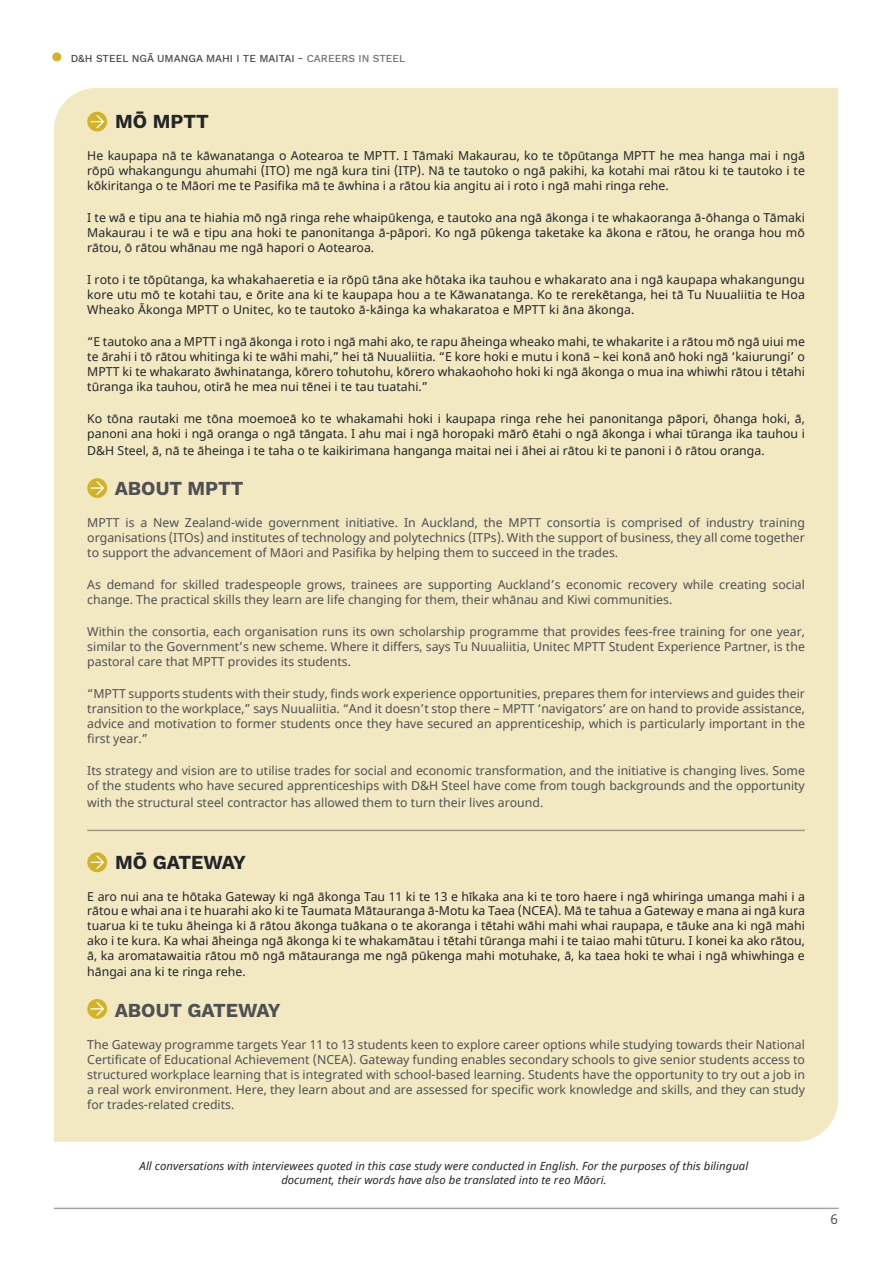
<style>
.page{position:relative;width:893px;height:1263px;background:#fff}
.page>*{position:absolute;margin:0;border:0;box-sizing:border-box;transform-origin:0 0}
.t1{font:700 19.5px "Work Sans";color:#4f5053}
.t2{font:700 19.5px "Work Sans";color:#222529}
.t3{font:13.5px "Noto Sans";color:#4f5053}
.t4{font:12.3px/15px "Noto Sans";color:#222529;text-align:justify}
.t5{font:12.3px/15px "Noto Sans";color:#4f5053;text-align:justify}
.t6{font:italic 11.25px/13.5px "Noto Sans";letter-spacing:.005em;color:#222529;text-align:center}
.t7{font:500 10.5px "Work Sans";color:#42484f}
.s1{color:#6e6f73}
</style>
<div class="page">
<div style="left:54px;top:88px;width:784px;height:1054px;background:#f2e8c2"></div>
<hr style="left:54px;top:1208px;width:785px;height:1px;background:#484848">
<div style="left:52px;top:52px;width:9px;height:9px;background:#d2b327;border-radius:50%"></div>
<svg style="left:87px;top:478px;width:20px;height:20px"></svg>
<svg style="left:91px;top:481px;width:13px;height:14px"></svg>
<svg style="left:87px;top:112px;width:20px;height:19px"></svg>
<svg style="left:91px;top:115px;width:13px;height:13px"></svg>
<hr style="left:87px;top:830px;width:718px;height:1px;background:#484848">
<svg style="left:87px;top:852px;width:20px;height:20px"></svg>
<svg style="left:91px;top:856px;width:13px;height:13px"></svg>
<svg style="left:87px;top:999px;width:20px;height:20px"></svg>
<svg style="left:91px;top:1002px;width:13px;height:13px"></svg>
<p class="t7" style="left:71px;top:50px;width:336px">D&amp;H STEEL NGĀ UMANGA MAHI I TE MAITAI - <span class="s1">CAREERS IN STEEL</span></p>
<h1 class="t2" style="left:115px;top:107px;width:95px">MŌ MPTT</h1>
<p class="t4" style="left:87px;top:149px;width:719px">He kaupapa nā te kāwanatanga o Aotearoa te MPTT. I Tāmaki Makaurau, ko te tōpūtanga MPTT he mea hanga mai i ngā rōpū whakangungu ahumahi (ITO) me ngā kura tini (ITP). Nā te tautoko o ngā pakihi, ka kotahi mai rātou ki te tautoko i te kōkiritanga o te Māori me te Pasifika mā te āwhina i a rātou kia angitu ai i roto i ngā mahi ringa rehe.</p>
<p class="t4" style="left:87px;top:211px;width:719px">I te wā e tipu ana te hiahia mō ngā ringa rehe whaipūkenga, e tautoko ana ngā ākonga i te whakaoranga ā-ōhanga o Tāmaki Makaurau i te wā e tipu ana hoki te panonitanga ā-pāpori. Ko ngā pūkenga taketake ka ākona e rātou, he oranga hou mō rātou, ō rātou whānau me ngā hapori o Aotearoa.</p>
<p class="t4" style="left:87px;top:273px;width:719px">I roto i te tōpūtanga, ka whakahaeretia e ia rōpū tāna ake hōtaka ika tauhou e whakarato ana i ngā kaupapa whakangungu kore utu mō te kotahi tau, e ōrite ana ki te kaupapa hou a te Kāwanatanga. Ko te rerekētanga, hei tā Tu Nuualiitia te Hoa Wheako Ākonga MPTT o Unitec, ko te tautoko ā-kāinga ka whakaratoa e MPTT ki āna ākonga.</p>
<p class="t4" style="left:87px;top:335px;width:719px">“E tautoko ana a MPTT i ngā ākonga i roto i ngā mahi ako, te rapu āheinga wheako mahi, te whakarite i a rātou mō ngā uiui me te ārahi i tō rātou whitinga ki te wāhi mahi,” hei tā Nuualiitia. “E kore hoki e mutu i konā – kei konā anō hoki ngā ‘kaiurungi’ o MPTT ki te whakarato āwhinatanga, kōrero tohutohu, kōrero whakaohoho hoki ki ngā ākonga o mua ina whiwhi rātou i tētahi tūranga ika tauhou, otirā he mea nui tēnei i te tau tuatahi.”</p>
<p class="t4" style="left:87px;top:412px;width:719px">Ko tōna rautaki me tōna moemoeā ko te whakamahi hoki i kaupapa ringa rehe hei panonitanga pāpori, ōhanga hoki, ā, panoni ana hoki i ngā oranga o ngā tāngata. I ahu mai i ngā horopaki mārō ētahi o ngā ākonga i whai tūranga ika tauhou i</p>
<p class="t4" style="left:87px;top:443px;width:679px">D&amp;H Steel, ā, nā te āheinga i te taha o te kaikirimana hanganga maitai nei i āhei ai rātou ki te panoni i ō rātou oranga.</p>
<h1 class="t1" style="left:115px;top:474px;width:130px">ABOUT MPTT</h1>
<p class="t5" style="left:87px;top:516px;width:719px">MPTT is a New Zealand-wide government initiative. In Auckland, the MPTT consortia is comprised of industry training organisations (ITOs) and institutes of technology and polytechnics (ITPs). With the support of business, they all come together to support the advancement of Māori and Pasifika by helping them to succeed in the trades.</p>
<p class="t5" style="left:87px;top:578px;width:719px">As demand for skilled tradespeople grows, trainees are supporting Auckland’s economic recovery while creating social change. The practical skills they learn are life changing for them, their whānau and Kiwi communities.</p>
<p class="t5" style="left:87px;top:625px;width:719px">Within the consortia, each organisation runs its own scholarship programme that provides fees-free training for one year, similar to the Government’s new scheme. Where it differs, says Tu Nuualiitia, Unitec MPTT Student Experience Partner, is the pastoral care that MPTT provides its students.</p>
<p class="t5" style="left:87px;top:687px;width:719px">“MPTT supports students with their study, finds work experience opportunities, prepares them for interviews and guides their transition to the workplace,” says Nuualiitia. “And it doesn’t stop there – MPTT ‘navigators’ are on hand to provide assistance, advice and motivation to former students once they have secured an apprenticeship, which is particularly important in the first year.”</p>
<p class="t5" style="left:87px;top:764px;width:719px">Its strategy and vision are to utilise trades for social and economic transformation, and the initiative is changing lives. Some of the students who have secured apprenticeships with D&amp;H Steel have come from tough backgrounds and the opportunity</p>
<p class="t5" style="left:87px;top:795px;width:457px">with the structural steel contractor has allowed them to turn their lives around.</p>
<h1 class="t2" style="left:115px;top:847px;width:132px">MŌ GATEWAY</h1>
<p class="t4" style="left:87px;top:889px;width:719px">E aro nui ana te hōtaka Gateway ki ngā ākonga Tau 11 ki te 13 e hīkaka ana ki te toro haere i ngā whiringa umanga mahi i a rātou e whai ana i te huarahi ako ki te Taumata Mātauranga ā-Motu ka Taea (NCEA). Mā te tahua a Gateway e mana ai ngā kura tuarua ki te tuku āheinga ki ā rātou ākonga tuākana o te akoranga i tētahi wāhi mahi whai raupapa, e tāuke ana ki ngā mahi ako i te kura. Ka whai āheinga ngā ākonga ki te whakamātau i tētahi tūranga mahi i te taiao mahi tūturu. I konei ka ako rātou, ā, ka aromatawaitia rātou mō ngā mātauranga me ngā pūkenga mahi motuhake, ā, ka taea hoki te whai i ngā whiwhinga e</p>
<p class="t4" style="left:87px;top:965px;width:160px">hāngai ana ki te ringa rehe.</p>
<h1 class="t1" style="left:115px;top:995px;width:167px">ABOUT GATEWAY</h1>
<p class="t5" style="left:87px;top:1037px;width:719px">The Gateway programme targets Year 11 to 13 students keen to explore career options while studying towards their National Certificate of Educational Achievement (NCEA). Gateway funding enables secondary schools to give senior students access to structured workplace learning that is integrated with school-based learning. Students have the opportunity to try out a job in a real work environment. Here, they learn about and are assessed for specific work knowledge and skills, and they can study for trades-related credits.</p>
<p class="t6" style="left:140px;top:1159px;width:610px">All conversations with interviewees quoted in this case study were conducted in English. For the purposes of this bilingual document, their words have also be translated into te reo Māori.</p>
<p class="t3" style="left:831px;top:1209px;width:9px">6</p>
</div>
